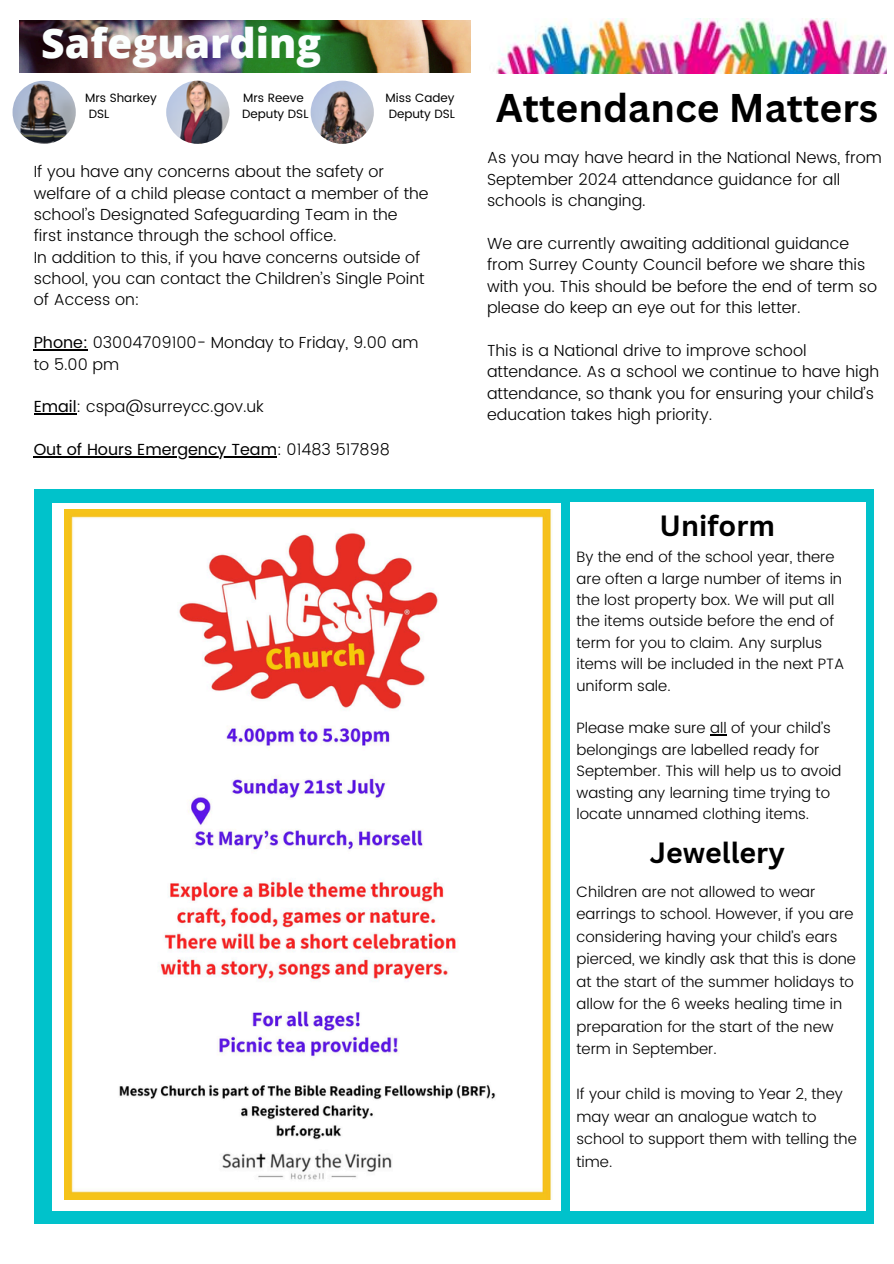
<style>
.page{position:relative;width:894px;height:1264px;background:#fff}
.page>*{position:absolute;margin:0;border:0;box-sizing:border-box;transform-origin:0 0}
.t1{font:800 40.8px "Open Sans";color:#fbfefe}
.t2{font:700 39px "Canva Sans";color:#000}
.t3{font:700 28.5px "Canva Sans";color:#000}
.t4{font:300 16.05px/21.3px "Poppins";color:#000}
.t5{font:16.05px "Poppins";color:#000}
.t6{font:300 15px/21.3px "Poppins";color:#000}
.t7{font:12px "Poppins";color:#000}
.s1{font-weight:400}
.s2{font-weight:300}
</style>
<div class="page">
<img style="left:20px;top:21px;width:450px;height:52px">
<img style="left:13px;top:81px;width:63px;height:63px;border-radius:50%">
<img style="left:166px;top:81px;width:63px;height:63px;border-radius:50%">
<img style="left:310px;top:81px;width:64px;height:63px;border-radius:50%">
<img style="left:496px;top:18px;width:390px;height:55px">
<div style="left:34px;top:489px;width:839px;height:734px;background:#00c2cb"></div>
<div style="left:52px;top:503px;width:508px;height:707px;background:#fff"></div>
<img style="left:65px;top:510px;width:487px;height:689px">
<hr style="left:34px;top:349px;width:54px;height:1px;background:#000">
<hr style="left:34px;top:413px;width:43px;height:1px;background:#000">
<hr style="left:34px;top:456px;width:243px;height:1px;background:#000">
<div style="left:569px;top:502px;width:296px;height:708px;background:#fff"></div>
<svg style="left:710px;top:734px;width:16px;height:1px"></svg>
<p class="t1" style="left:41px;top:14px;width:281px">Safeguarding</p>
<p class="t7" style="left:85px;top:91px;width:73px">Mrs Sharkey</p>
<h1 class="t7" style="left:89px;top:107px;width:22px">DSL</h1>
<h2 class="t7" style="left:243px;top:91px;width:62px">Mrs Reeve</h2>
<h2 class="t7" style="left:242px;top:107px;width:68px">Deputy DSL</h2>
<h2 class="t7" style="left:385px;top:91px;width:70px">Miss Cadey</h2>
<h2 class="t7" style="left:388px;top:107px;width:68px">Deputy DSL</h2>
<p class="t4" style="left:34px;top:161px;width:396px">If you have any concerns about the safety or welfare of a child please contact a member of the school’s Designated Safeguarding Team in the first instance through the school office.<br>In addition to this, if you have concerns outside of school, you can contact the Children’s Single Point of Access on:</p>
<p class="t4" style="left:34px;top:332px;width:386px"><span class="s1">Phone:</span> 03004709100- Monday to Friday, 9.00 am to 5.00 pm</p>
<p class="t4" style="left:34px;top:396px;width:231px"><span class="s1">Email</span>: cspa@surreycc.gov.uk</p>
<p class="t5" style="left:34px;top:440px;width:357px">Out of Hours Emergency Team<span class="s2">: 01483 517898</span></p>
<h2 class="t2" style="left:495px;top:80px;width:384px">Attendance Matters</h2>
<h2 class="t4" style="left:487px;top:147px;width:396px">As you may have heard in the National News, from<br>September 2024 attendance guidance for all schools is changing.</h2>
<h2 class="t4" style="left:487px;top:233px;width:391px">We are currently awaiting additional guidance from Surrey County Council before we share this with you. This should be before the end of term so please do keep an eye out for this letter.</h2>
<p class="t4" style="left:487px;top:340px;width:393px">This is a National drive to improve school attendance. As a school we continue to have high attendance, so thank you for ensuring your child’s education takes high priority.</p>
<h2 class="t3" style="left:659px;top:506px;width:117px">Uniform</h2>
<h2 class="t6" style="left:576px;top:546px;width:269px">By the end of the school year, there are often a large number of items in the lost property box. We will put all the items outside before the end of term for you to claim. Any surplus items will be included in the next PTA uniform sale.</h2>
<h2 class="t6" style="left:576px;top:717px;width:266px">Please make sure all of your child’s belongings are labelled ready for September. This will help us to avoid wasting any learning time trying to locate unnamed clothing items.</h2>
<h2 class="t3" style="left:649px;top:832px;width:137px">Jewellery</h2>
<h2 class="t6" style="left:576px;top:880px;width:281px;line-height:22.5px">Children are not allowed to wear earrings to school. However, if you are considering having your child’s ears pierced, we kindly ask that this is done at the start of the summer holidays to allow for the 6 weeks healing time in preparation for the start of the new term in September.</h2>
<h2 class="t6" style="left:576px;top:1082px;width:282px;line-height:22.5px">If your child is moving to Year 2, they may wear an analogue watch to school to support them with telling the time.</h2>
</div>
